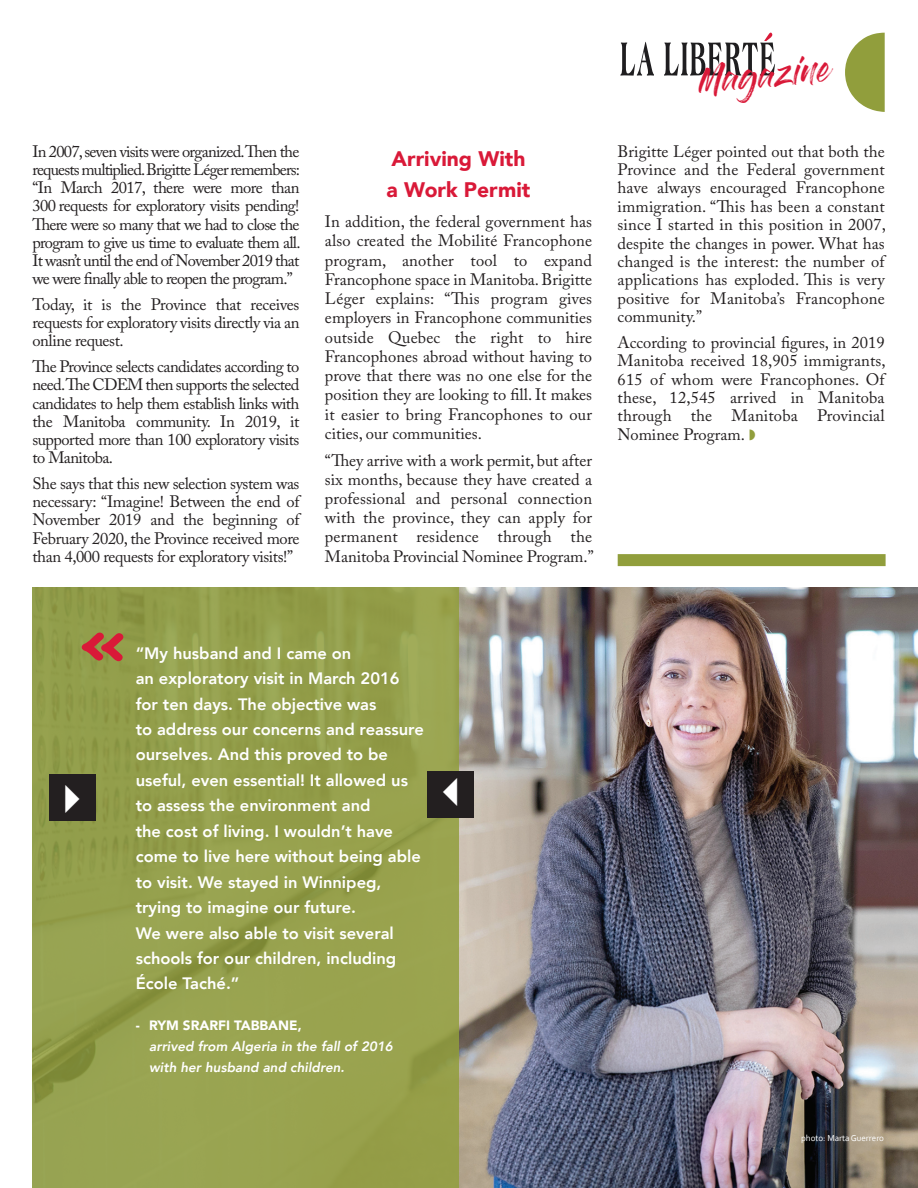
<style>
.page{position:relative;width:918px;height:1188px;background:#fff}
.page>*{position:absolute;margin:0;border:0;box-sizing:border-box;transform-origin:0 0}
.t1{font:27.45px "Gloss And Bloom";color:#d91938}
.t2{font:900 21px/31.5px "Avenir";color:#d91938}
.t3{font:16.5px/18.1px "Adobe Caslon Pro";letter-spacing:-.02em;color:#231f20;text-align:justify}
.t4{font:800 16.5px/25.5px "Avenir";color:#fff}
.t5{font:italic 800 13.5px/21px "Avenir";color:#fff}
.t6{font:9px "Corbel";letter-spacing:-.005em;color:#fff}
.s1{color:#919e3c}
.s2{font-weight:900;font-style:normal}
</style>
<div class="page">
<img style="left:32px;top:587px;width:886px;height:601px">
<div style="left:618px;top:554px;width:268px;height:12px;background:#919e3c"></div>
<div style="left:32px;top:588px;width:426px;height:600px;background:#97a24e"></div>
<div style="left:49px;top:774px;width:47px;height:46px;background:#231f20"></div>
<div style="left:427px;top:772px;width:46px;height:46px;background:#231f20"></div>
<svg style="left:82px;top:633px;width:41px;height:28px"></svg>
<svg style="left:845px;top:33px;width:40px;height:79px"></svg>
<svg style="left:620px;top:42px;width:34px;height:34px"></svg>
<svg style="left:664px;top:33px;width:111px;height:43px"></svg>
<p class="t3" style="left:32px;top:144px;width:270px">In 2007, seven visits were organized.Then the requests multiplied.Brigitte Léger remembers: “In March 2017, there were more than 300 requests for exploratory visits pending!<br>There were so many that we had to close the program to give us time to evaluate them all.<br>It wasn’t until the end of November 2019 that we were finally able to reopen the program.”</p>
<p class="t3" style="left:32px;top:297px;width:269px">Today, it is the Province that receives requests for exploratory visits directly via an online request.</p>
<p class="t3" style="left:32px;top:359px;width:269px">The Province selects candidates according to need.The CDEM then supports the selected candidates to help them establish links with the Manitoba community. In 2019, it supported more than 100 exploratory visits to Manitoba.</p>
<p class="t3" style="left:32px;top:476px;width:269px">She says that this new selection system was necessary: “Imagine! Between the end of November 2019 and the beginning of February 2020, the Province received more than 4,000 requests for exploratory visits!”</p>
<p class="t2" style="left:387px;top:143px;width:145px">Arriving With a Work Permit</p>
<p class="t3" style="left:325px;top:214px;width:269px;line-height:19.2px">In addition, the federal government has also created the Mobilité Francophone program, another tool to expand Francophone space in Manitoba. Brigitte Léger explains: “This program gives employers in Francophone communities outside Quebec the right to hire Francophones abroad without having to prove that there was no one else for the position they are looking to fill. It makes it easier to bring Francophones to our cities, our communities.</p>
<p class="t3" style="left:325px;top:452px;width:270px;line-height:19.2px">“They arrive with a work permit, but after six months, because they have created a professional and personal connection with the province, they can apply for permanent residence through the Manitoba Provincial Nominee Program.”</p>
<p class="t1" style="left:698px;top:72px;width:133px;rotate:-5deg">Magazine</p>
<p class="t3" style="left:618px;top:144px;width:270px">Brigitte Léger pointed out that both the Province and the Federal government have always encouraged Francophone immigration. “This has been a constant since I started in this position in 2007, despite the changes in power. What has changed is the interest: the number of applications has exploded. This is very positive for Manitoba’s Francophone community.”</p>
<p class="t3" style="left:618px;top:335px;width:270px">According to provincial figures, in 2019<br>Manitoba received 18,905 immigrants, 615 of whom were Francophones. Of these, 12,545 arrived in Manitoba through the Manitoba Provincial Nominee Program. <span class="s1">◗</span></p>
<p class="t4" style="left:136px;top:641px;width:290px">“My husband and I came on<br>an exploratory visit in March 2016 for ten days. The objective was<br>to address our concerns and reassure ourselves. And this proved to be useful, even essential! It allowed us to assess the environment and<br>the cost of living. I wouldn’t have come to live here without being able to visit. We stayed in Winnipeg, trying to imagine our future.<br>We were also able to visit several schools for our children, including<br>École Taché.”</p>
<p class="t5" style="left:149px;top:1015px;width:245px;text-indent:-14px"><span class="s2">- RYM SRARFI TABBANE,<br></span>arrived from Algeria in the fall of 2016 with her husband and children.</p>
<p class="t6" style="left:801px;top:1132px;width:84px">photo: Marta Guerrero</p>
</div>
